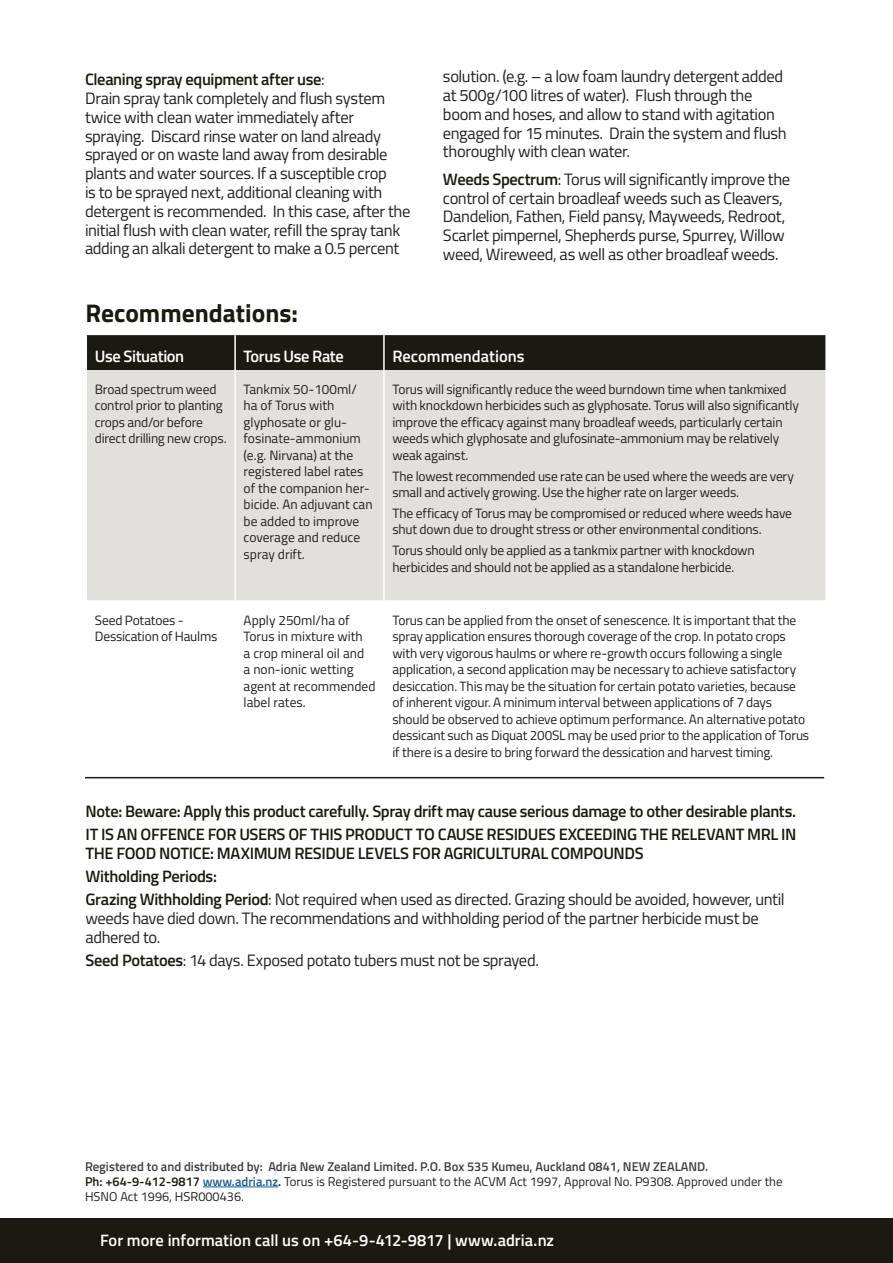
<style>
.page{position:relative;width:893px;height:1263px;background:#fff}
.page>*{position:absolute;margin:0;border:0;box-sizing:border-box;transform-origin:0 0}
.t1{font:700 25.5px "Titillium Web";color:#1b1a10}
.t2{font:16.5px/18.8px "Titillium Web";letter-spacing:-.025em;color:#231f20}
.t3{font:600 16.5px/18.8px "Titillium Web";letter-spacing:-.025em;color:#1b1a10}
.t4{font:600 16.5px "Titillium Web";color:#fff}
.t5{font:600 16.5px "Titillium Web";letter-spacing:-.025em;color:#fff}
.t6{font:13.5px/16.5px "Titillium Web";letter-spacing:-.01em;color:#231f20}
.t7{font:12.75px/15px "Titillium Web";color:#231f20}
.t8{font:600 12.75px "Titillium Web";color:#3e3e3f}
.s1{font-weight:600;color:#1b1a10}
.s2{font-weight:600;color:#175d9e}
</style>
<div class="page">
<div style="left:0;top:1218px;width:893px;height:45px;background:#1b1a10"></div>
<hr style="left:203px;top:1187px;width:75px;height:1px;background:#175d9e">
<div style="left:87px;top:335px;width:738px;height:35px;background:#1b1a10"></div>
<div style="left:87px;top:370px;width:738px;height:230px;background:#e2e0dd"></div>
<hr style="left:234px;top:335px;width:2px;height:35px;background:#fff">
<hr style="left:383px;top:335px;width:2px;height:35px;background:#fff">
<hr style="left:234px;top:370px;width:2px;height:230px;background:#fff">
<hr style="left:383px;top:370px;width:2px;height:230px;background:#fff">
<hr style="left:85px;top:777px;width:739px;height:1px;background:#1b1a10">
<p class="t2" style="left:85px;top:70px;width:327px"><span class="s1">Cleaning spray equipment after use</span>:<br>Drain spray tank completely and flush system twice with clean water immediately after spraying. Discard rinse water on land already sprayed or on waste land away from desirable plants and water sources. If a susceptible crop<br>is to be sprayed next, additional cleaning with detergent is recommended. In this case, after the initial flush with clean water, refill the spray tank adding an alkali detergent to make a 0.5 percent</p>
<p class="t2" style="left:443px;top:67px;width:345px">solution. (e.g. – a low foam laundry detergent added at 500g/100 litres of water). Flush through the boom and hoses, and allow to stand with agitation engaged for 15 minutes. Drain the system and flush thoroughly with clean water.</p>
<p class="t2" style="left:443px;top:169px;width:349px"><span class="s1">Weeds Spectrum</span>: Torus will significantly improve the control of certain broadleaf weeds such as Cleavers, Dandelion, Fathen, Field pansy, Mayweeds, Redroot, Scarlet pimpernel, Shepherds purse, Spurrey, Willow weed, Wireweed, as well as other broadleaf weeds.</p>
<p class="t1" style="left:86px;top:294px;width:214px">Recommendations:</p>
<p class="t5" style="left:95px;top:343px;width:91px">Use Situation</p>
<p class="t5" style="left:244px;top:343px;width:102px">Torus Use Rate</p>
<p class="t4" style="left:392px;top:343px;width:134px">Recommendations</p>
<p class="t6" style="left:95px;top:380px;width:133px">Broad spectrum weed control prior to planting crops and/or before direct drilling new crops.</p>
<p class="t6" style="left:244px;top:380px;width:131px">Tankmix 50-100ml/ ha of Torus with glyphosate or glu&shy;fosinate-ammonium (e.g. Nirvana) at the registered label rates of the companion her&shy;bicide. An adjuvant can be added to improve coverage and reduce spray drift.</p>
<p class="t6" style="left:392px;top:380px;width:408px">Torus will significantly reduce the weed burndown time when tankmixed with knockdown herbicides such as glyphosate. Torus will also significantly improve the efficacy against many broadleaf weeds, particularly certain weeds which glyphosate and glufosinate-ammonium may be relatively weak against.</p>
<p class="t6" style="left:392px;top:467px;width:403px">The lowest recommended use rate can be used where the weeds are very small and actively growing. Use the higher rate on larger weeds.</p>
<p class="t6" style="left:392px;top:504px;width:401px">The efficacy of Torus may be compromised or reduced where weeds have shut down due to drought stress or other environmental conditions.</p>
<p class="t6" style="left:392px;top:541px;width:364px">Torus should only be applied as a tankmix partner with knockdown herbicides and should not be applied as a standalone herbicide.</p>
<p class="t6" style="left:95px;top:611px;width:124px">Seed Potatoes -<br>Dessication of Haulms</p>
<p class="t6" style="left:244px;top:611px;width:133px">Apply 250ml/ha of<br>Torus in mixture with<br>a crop mineral oil and<br>a non-ionic wetting agent at recommended label rates.</p>
<p class="t6" style="left:392px;top:611px;width:418px">Torus can be applied from the onset of senescence. It is important that the spray application ensures thorough coverage of the crop. In potato crops with very vigorous haulms or where re-growth occurs following a single application, a second application may be necessary to achieve satisfactory desiccation. This may be the situation for certain potato varieties, because of inherent vigour. A minimum interval between applications of 7 days should be observed to achieve optimum performance. An alternative potato dessicant such as Diquat 200SL may be used prior to the application of Torus if there is a desire to bring forward the dessication and harvest timing.</p>
<p class="t3" style="left:86px;top:801px;width:712px">Note: Beware: Apply this product carefully. Spray drift may cause serious damage to other desirable plants.</p>
<p class="t3" style="left:86px;top:824px;width:712px">IT IS AN OFFENCE FOR USERS OF THIS PRODUCT TO CAUSE RESIDUES EXCEEDING THE RELEVANT MRL IN<br>THE FOOD NOTICE: MAXIMUM RESIDUE LEVELS FOR AGRICULTURAL COMPOUNDS</p>
<p class="t3" style="left:86px;top:866px;width:133px">Witholding Periods:</p>
<p class="t2" style="left:86px;top:889px;width:701px"><span class="s1">Grazing Withholding Period</span>: Not required when used as directed. Grazing should be avoided, however, until weeds have died down. The recommendations and withholding period of the partner herbicide must be adhered to.</p>
<p class="t2" style="left:86px;top:949px;width:455px"><span class="s1">Seed Potatoes</span>: 14 days. Exposed potato tubers must not be sprayed.</p>
<p class="t8" style="left:85px;top:1157px;width:625px">Registered to and distributed by: Adria New Zealand Limited. P.O. Box 535 Kumeu, Auckland 0841, NEW ZEALAND.</p>
<p class="t7" style="left:85px;top:1173px;width:699px"><span class="s1">Ph: +64-9-412-9817</span> <span class="s2">www.adria.nz</span><span class="s1">.</span> Torus is Registered pursuant to the ACVM Act 1997, Approval No. P9308. Approved under the<br>HSNO Act 1996, HSR000436.</p>
<p class="t4" style="left:100px;top:1227px;width:455px">For more information call us on +64-9-412-9817 | www.adria.nz</p>
</div>
